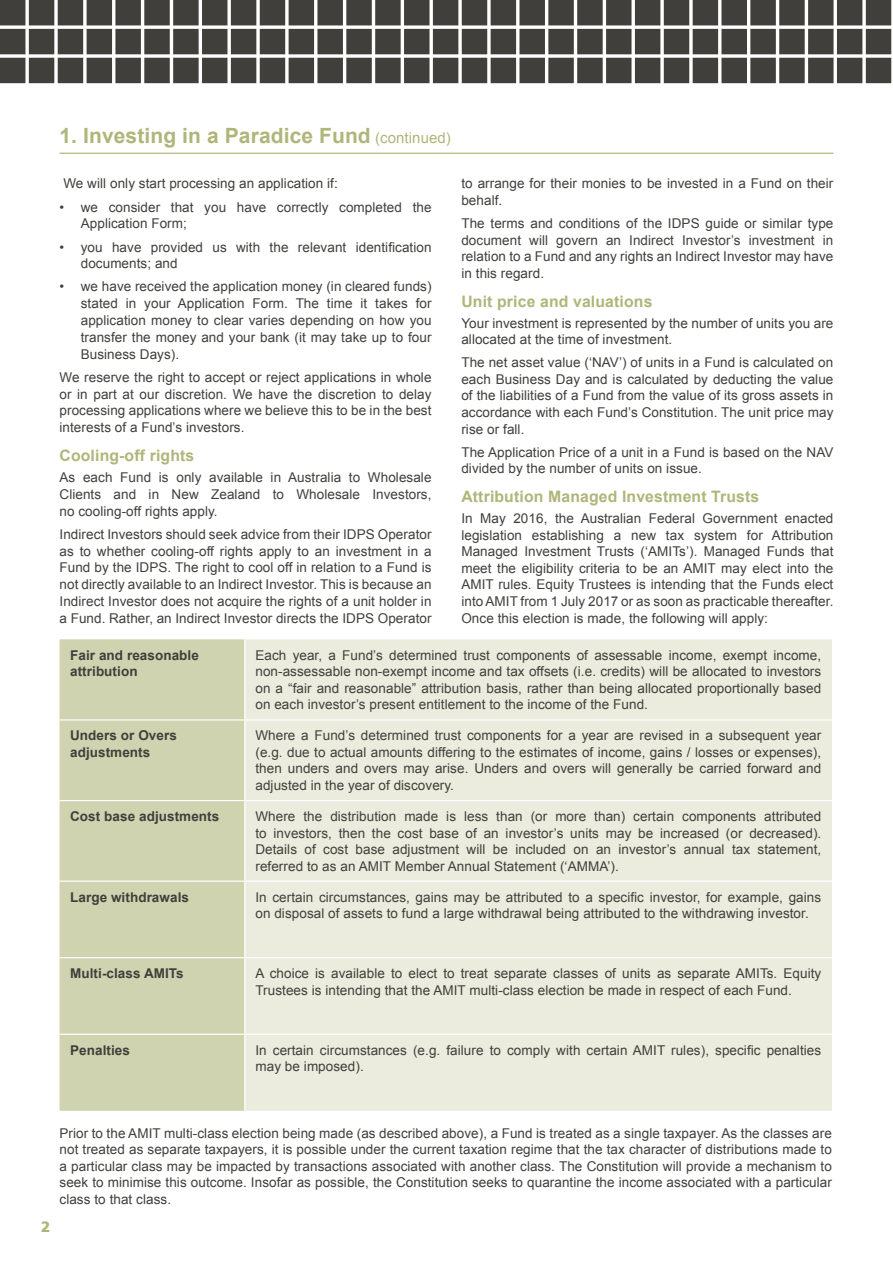
<style>
.page{position:relative;width:893px;height:1263px;background:#fff}
.page>*{position:absolute;margin:0;border:0;box-sizing:border-box;transform-origin:0 0}
.t1{font:700 21px "Arial";letter-spacing:.005em;color:#b0b579}
.t2{font:700 15.75px "Arial";letter-spacing:.01em;color:#b0b579}
.t3{font:900 15px "Frutiger";color:#b0b579}
.t4{font:13.5px/16.8px "Arial";letter-spacing:.005em;color:#403f3b;text-align:justify}
.t5{font:700 13.5px/16.5px "Arial";letter-spacing:.005em;color:#403f3b}
.s1{font-weight:400;font-size:15px}
</style>
<div class="page">
<hr style="left:60px;top:153px;width:773px;height:1px;background:#b0b579">
<svg style="left:0;top:0;width:891px;height:83px;fill:#403f3b"></svg>
<div style="left:60px;top:639px;width:184px;height:472px;background:#d0d3af"></div>
<div style="left:245px;top:639px;width:587px;height:472px;background:#ebecdd"></div>
<hr style="left:60px;top:719px;width:185px;height:1px;background:#fff">
<hr style="left:245px;top:719px;width:587px;height:1px;background:#fff">
<hr style="left:60px;top:800px;width:185px;height:1px;background:#fff">
<hr style="left:245px;top:800px;width:587px;height:1px;background:#fff">
<hr style="left:60px;top:880px;width:185px;height:2px;background:#fff">
<hr style="left:245px;top:880px;width:587px;height:2px;background:#fff">
<hr style="left:60px;top:957px;width:185px;height:1px;background:#fff">
<hr style="left:245px;top:957px;width:587px;height:1px;background:#fff">
<hr style="left:60px;top:1034px;width:185px;height:1px;background:#fff">
<hr style="left:245px;top:1034px;width:587px;height:1px;background:#fff">
<h1 class="t1" style="left:60px;top:121px;width:393px">1. Investing in a Paradice Fund <span class="s1">(continued)</span></h1>
<p class="t4" style="left:63px;top:175px;width:276px">We will only start processing an application if:</p>
<p class="t4" style="left:81px;top:199px;width:352px;text-indent:-21px">• we consider that you have correctly completed the<br>Application Form;</p>
<p class="t4" style="left:81px;top:239px;width:352px;text-indent:-21px">• you have provided us with the relevant identification documents; and</p>
<p class="t4" style="left:81px;top:278px;width:352px;text-indent:-21px">• we have received the application money (in cleared funds) stated in your Application Form. The time it takes for application money to clear varies depending on how you transfer the money and your bank (it may take up to four Business Days).</p>
<p class="t4" style="left:60px;top:369px;width:374px">We reserve the right to accept or reject applications in whole or in part at our discretion. We have the discretion to delay processing applications where we believe this to be in the best interests of a Fund’s investors.</p>
<p class="t2" style="left:60px;top:445px;width:136px">Cooling-off rights</p>
<p class="t4" style="left:60px;top:469px;width:373px">As each Fund is only available in Australia to Wholesale Clients and in New Zealand to Wholesale Investors, no cooling-off rights apply.</p>
<p class="t4" style="left:60px;top:526px;width:374px">Indirect Investors should seek advice from their IDPS Operator as to whether cooling-off rights apply to an investment in a Fund by the IDPS. The right to cool off in relation to a Fund is not directly available to an Indirect Investor. This is because an Indirect Investor does not acquire the rights of a unit holder in a Fund. Rather, an Indirect Investor directs the IDPS Operator</p>
<p class="t4" style="left:461px;top:176px;width:373px">to arrange for their monies to be invested in a Fund on their behalf.</p>
<p class="t4" style="left:461px;top:215px;width:374px">The terms and conditions of the IDPS guide or similar type document will govern an Indirect Investor’s investment in relation to a Fund and any rights an Indirect Investor may have in this regard.</p>
<p class="t2" style="left:461px;top:291px;width:193px">Unit price and valuations</p>
<p class="t4" style="left:461px;top:315px;width:373px">Your investment is represented by the number of units you are allocated at the time of investment.</p>
<p class="t4" style="left:461px;top:354px;width:374px">The net asset value (‘NAV’) of units in a Fund is calculated on each Business Day and is calculated by deducting the value of the liabilities of a Fund from the value of its gross assets in accordance with each Fund’s Constitution. The unit price may rise or fall.</p>
<p class="t4" style="left:461px;top:444px;width:373px">The Application Price of a unit in a Fund is based on the NAV divided by the number of units on issue.</p>
<p class="t2" style="left:461px;top:486px;width:299px">Attribution Managed Investment Trusts</p>
<p class="t4" style="left:461px;top:510px;width:374px">In May 2016, the Australian Federal Government enacted legislation establishing a new tax system for Attribution Managed Investment Trusts (‘AMITs’). Managed Funds that meet the eligibility criteria to be an AMIT may elect into the AMIT rules. Equity Trustees is intending that the Funds elect into AMIT from 1 July 2017 or as soon as practicable thereafter.<br>Once this election is made, the following will apply:</p>
<p class="t5" style="left:70px;top:647px;width:130px">Fair and reasonable attribution</p>
<p class="t4" style="left:255px;top:647px;width:567px">Each year, a Fund’s determined trust components of assessable income, exempt income, non-assessable non-exempt income and tax offsets (i.e. credits) will be allocated to investors on a “fair and reasonable” attribution basis, rather than being allocated proportionally based on each investor’s present entitlement to the income of the Fund.</p>
<p class="t5" style="left:70px;top:728px;width:108px">Unders or Overs adjustments</p>
<p class="t4" style="left:255px;top:727px;width:567px">Where a Fund’s determined trust components for a year are revised in a subsequent year (e.g. due to actual amounts differing to the estimates of income, gains / losses or expenses), then unders and overs may arise. Unders and overs will generally be carried forward and adjusted in the year of discovery.</p>
<p class="t5" style="left:70px;top:808px;width:151px">Cost base adjustments</p>
<p class="t4" style="left:255px;top:808px;width:567px">Where the distribution made is less than (or more than) certain components attributed to investors, then the cost base of an investor’s units may be increased (or decreased).<br>Details of cost base adjustment will be included on an investor’s annual tax statement, referred to as an AMIT Member Annual Statement (‘AMMA’).</p>
<p class="t5" style="left:70px;top:889px;width:120px">Large withdrawals</p>
<p class="t4" style="left:255px;top:889px;width:567px">In certain circumstances, gains may be attributed to a specific investor, for example, gains on disposal of assets to fund a large withdrawal being attributed to the withdrawing investor.</p>
<p class="t5" style="left:70px;top:965px;width:115px">Multi-class AMITs</p>
<p class="t4" style="left:255px;top:965px;width:567px">A choice is available to elect to treat separate classes of units as separate AMITs. Equity<br>Trustees is intending that the AMIT multi-class election be made in respect of each Fund.</p>
<p class="t5" style="left:70px;top:1042px;width:61px">Penalties</p>
<p class="t4" style="left:255px;top:1042px;width:567px">In certain circumstances (e.g. failure to comply with certain AMIT rules), specific penalties may be imposed).</p>
<p class="t3" style="left:41px;top:1218px;width:11px">2</p>
<p class="t4" style="left:60px;top:1125px;width:774px">Prior to the AMIT multi-class election being made (as described above), a Fund is treated as a single taxpayer. As the classes are not treated as separate taxpayers, it is possible under the current taxation regime that the tax character of distributions made to a particular class may be impacted by transactions associated with another class. The Constitution will provide a mechanism to seek to minimise this outcome. Insofar as possible, the Constitution seeks to quarantine the income associated with a particular class to that class.</p>
</div>
